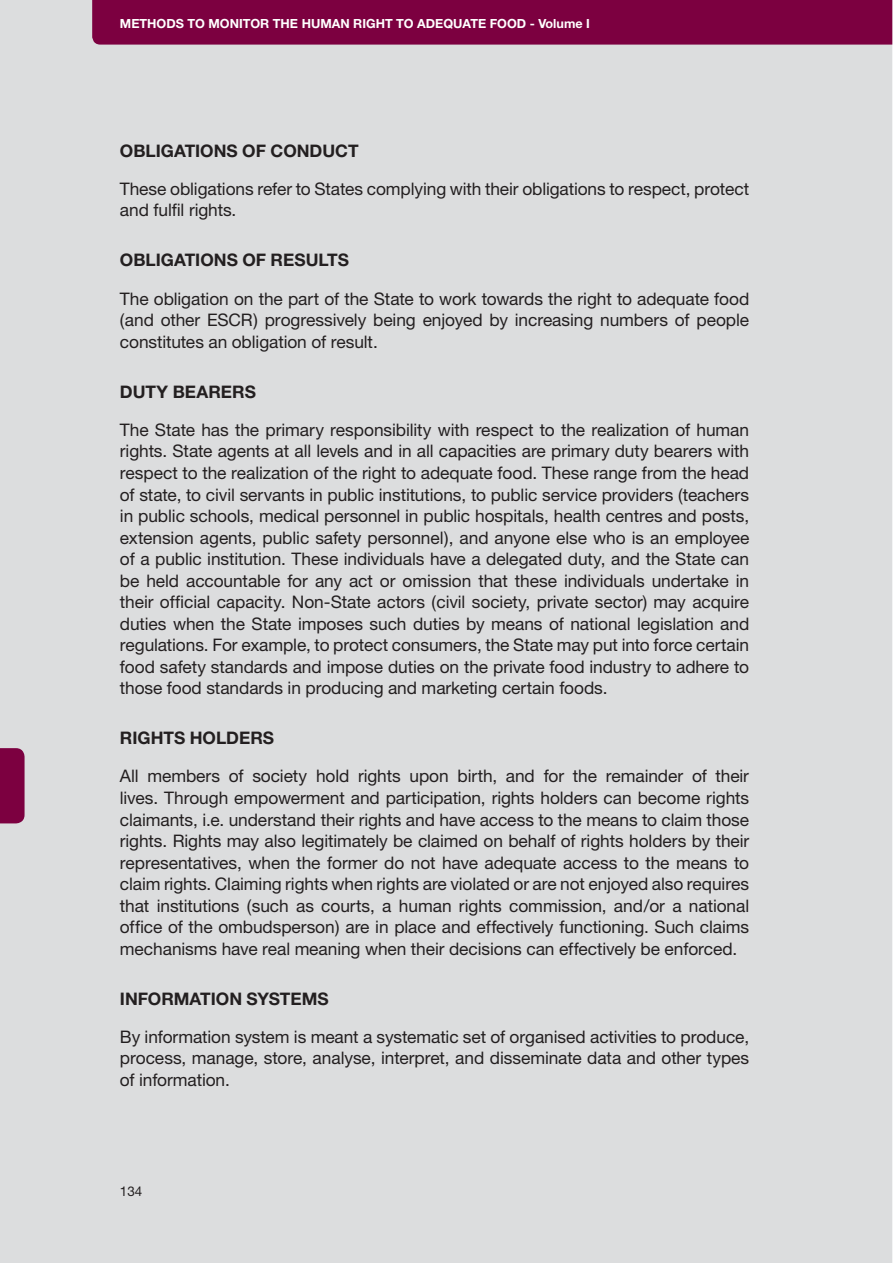
<style>
.page{position:relative;width:893px;height:1263px;background:#fff}
.page>*{position:absolute;margin:0;border:0;box-sizing:border-box;transform-origin:0 0}
.t1{font:17.25px/21.5px "Helvetica Neue";letter-spacing:-.005em;color:#231f20;text-align:justify}
.t2{font:700 17.25px "Helvetica Neue";color:#231f20}
.t3{font:13.5px "Helvetica Neue";color:#231f20}
.t4{font:700 12.6px "Helvetica Neue";color:#fff}
</style>
<div class="page">
<div style="left:1px;top:0;width:891px;height:1263px;background:#dcddde"></div>
<div style="left:92px;top:0;width:800px;height:45px;background:#7c0040"></div>
<div style="left:1px;top:748px;width:24px;height:75px;background:#7c0040"></div>
<p class="t4" style="left:120px;top:19px;width:471px">METHODS TO MONITOR THE HUMAN RIGHT TO ADEQUATE FOOD - Volume I</p>
<p class="t2" style="left:120px;top:144px;width:240px">OBLIGATIONS OF CONDUCT</p>
<p class="t1" style="left:120px;top:180px;width:630px">These obligations refer to States complying with their obligations to respect, protect and fulfil rights.</p>
<p class="t2" style="left:120px;top:254px;width:231px">OBLIGATIONS OF RESULTS</p>
<p class="t1" style="left:120px;top:289px;width:631px">The obligation on the part of the State to work towards the right to adequate food (and other ESCR) progressively being enjoyed by increasing numbers of people constitutes an obligation of result.</p>
<p class="t2" style="left:120px;top:385px;width:137px">DUTY BEARERS</p>
<p class="t1" style="left:120px;top:421px;width:631px">The State has the primary responsibility with respect to the realization of human rights. State agents at all levels and in all capacities are primary duty bearers with respect to the realization of the right to adequate food. These range from the head of state, to civil servants in public institutions, to public service providers (teachers in public schools, medical personnel in public hospitals, health centres and posts, extension agents, public safety personnel), and anyone else who is an employee of a public institution. These individuals have a delegated duty, and the State can be held accountable for any act or omission that these individuals undertake in their official capacity. Non-State actors (civil society, private sector) may acquire duties when the State imposes such duties by means of national legislation and regulations. For example, to protect consumers, the State may put into force certain food safety standards and impose duties on the private food industry to adhere to those food standards in producing and marketing certain foods.</p>
<p class="t2" style="left:120px;top:732px;width:156px">RIGHTS HOLDERS</p>
<p class="t1" style="left:120px;top:767px;width:631px">All members of society hold rights upon birth, and for the remainder of their lives. Through empowerment and participation, rights holders can become rights claimants, i.e. understand their rights and have access to the means to claim those rights. Rights may also legitimately be claimed on behalf of rights holders by their representatives, when the former do not have adequate access to the means to claim rights. Claiming rights when rights are violated or are not enjoyed also requires that institutions (such as courts, a human rights commission, and/or a national office of the ombudsperson) are in place and effectively functioning. Such claims mechanisms have real meaning when their decisions can effectively be enforced.</p>
<p class="t2" style="left:120px;top:992px;width:210px">INFORMATION SYSTEMS</p>
<p class="t1" style="left:120px;top:1028px;width:631px">By information system is meant a systematic set of organised activities to produce, process, manage, store, analyse, interpret, and disseminate data and other types of information.</p>
<p class="t3" style="left:120px;top:1187px;width:24px">134</p>
</div>
